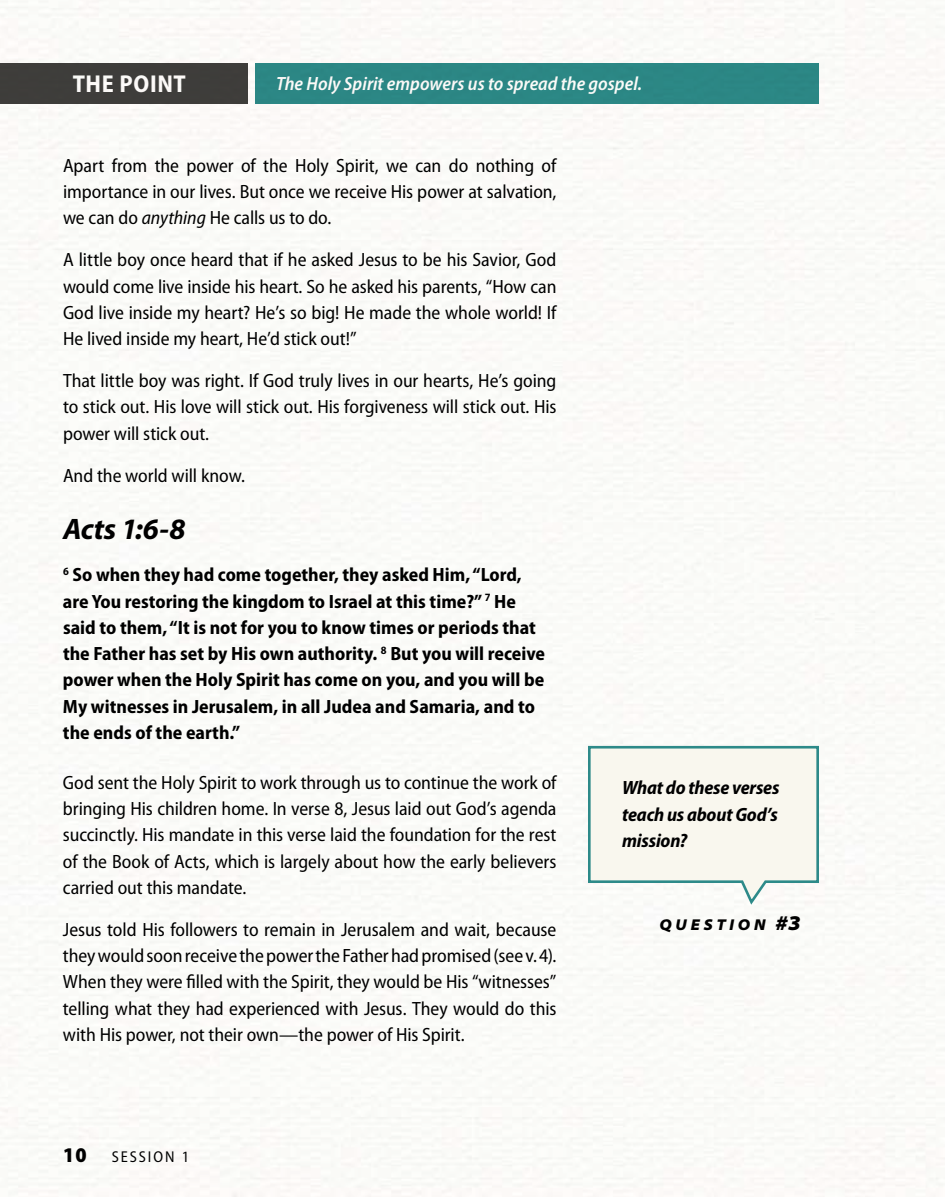
<style>
.page{position:relative;width:945px;height:1197px;background:#fff}
.page>*{position:absolute;margin:0;border:0;box-sizing:border-box;transform-origin:0 0}
.t1{font:italic 700 29.75px "Myriad Pro";color:#000}
.t2{font:700 semi-condensed 24.5px "Myriad Pro";letter-spacing:.025em;color:#fff}
.t3{font:900 semi-condensed 21px "Myriad Pro";color:#000}
.t4{font:semi-condensed 19.25px/26.2px "Myriad Pro";letter-spacing:-.005em;color:#000;text-align:justify}
.t5{font:700 semi-condensed 19.25px/26.2px "Myriad Pro";color:#000}
.t6{font:italic 700 semi-condensed 19.25px/26.2px "Myriad Pro";letter-spacing:-.01em;color:#000;text-align:justify}
.t7{font:italic 600 semi-condensed 19.25px "Myriad Pro";color:#fff}
.t8{font:italic 900 semi-expanded 15.75px "Myriad Pro";letter-spacing:.235em;color:#000}
.t9{font:semi-condensed 15.75px "Myriad Pro";letter-spacing:.12em;color:#000}
.s1{font-style:italic}
.s2{font-size:21px}
</style>
<div class="page">
<img style="left:0;top:0;width:945px;height:1197px">
<div style="left:0;top:63px;width:248px;height:40px;background:#403f3d"></div>
<div style="left:255px;top:63px;width:564px;height:40px;background:#2d8a89"></div>
<svg style="left:587px;top:745px;width:233px;height:162px"></svg>
<p class="t2" style="left:73px;top:70px;width:115px">THE POINT</p>
<p class="t7" style="left:276px;top:74px;width:368px">The Holy Spirit empowers us to spread the gospel.</p>
<p class="t4" style="left:63px;top:153px;width:495px">Apart from the power of the Holy Spirit, we can do nothing of importance in our lives. But once we receive His power at salvation, we can do <span class="s1">anything</span> He calls us to do.</p>
<p class="t4" style="left:63px;top:247px;width:495px">A little boy once heard that if he asked Jesus to be his Savior, God would come live inside his heart. So he asked his parents, “How can God live inside my heart? He’s so big! He made the whole world! If He lived inside my heart, He’d stick out!”</p>
<p class="t4" style="left:63px;top:368px;width:495px">That little boy was right. If God truly lives in our hearts, He’s going to stick out. His love will stick out. His forgiveness will stick out. His power will stick out.</p>
<p class="t4" style="left:63px;top:463px;width:184px">And the world will know.</p>
<h1 class="t1" style="left:63px;top:513px;width:124px">Acts 1:6-8</h1>
<p class="t5" style="left:63px;top:562px;width:484px"><sup>6</sup> So when they had come together, they asked Him, “Lord, are You restoring the kingdom to Israel at this time?” <sup>7</sup> He said to them, “It is not for you to know times or periods that the Father has set by His own authority. <sup>8</sup> But you will receive power when the Holy Spirit has come on you, and you will be My witnesses in Jerusalem, in all Judea and Samaria, and to the ends of the earth.”</p>
<p class="t4" style="left:63px;top:770px;width:495px">God sent the Holy Spirit to work through us to continue the work of bringing His children home. In verse 8, Jesus laid out God’s agenda succinctly. His mandate in this verse laid the foundation for the rest of the Book of Acts, which is largely about how the early believers carried out this mandate.</p>
<p class="t4" style="left:63px;top:917px;width:495px">Jesus told His followers to remain in Jerusalem and wait, because they would soon receive the power the Father had promised (see v. 4).<br>When they were filled with the Spirit, they would be His “witnesses” telling what they had experienced with Jesus. They would do this with His power, not their own—the power of His Spirit.</p>
<p class="t3" style="left:63px;top:1143px;width:25px">10</p>
<p class="t9" style="left:112px;top:1149px;width:79px">SESSION 1</p>
<p class="t6" style="left:622px;top:775px;width:159px">What do these verses teach us about God’s mission?</p>
<p class="t8" style="left:659px;top:915px;width:143px">QUESTION <span class="s2">#3</span></p>
</div>
